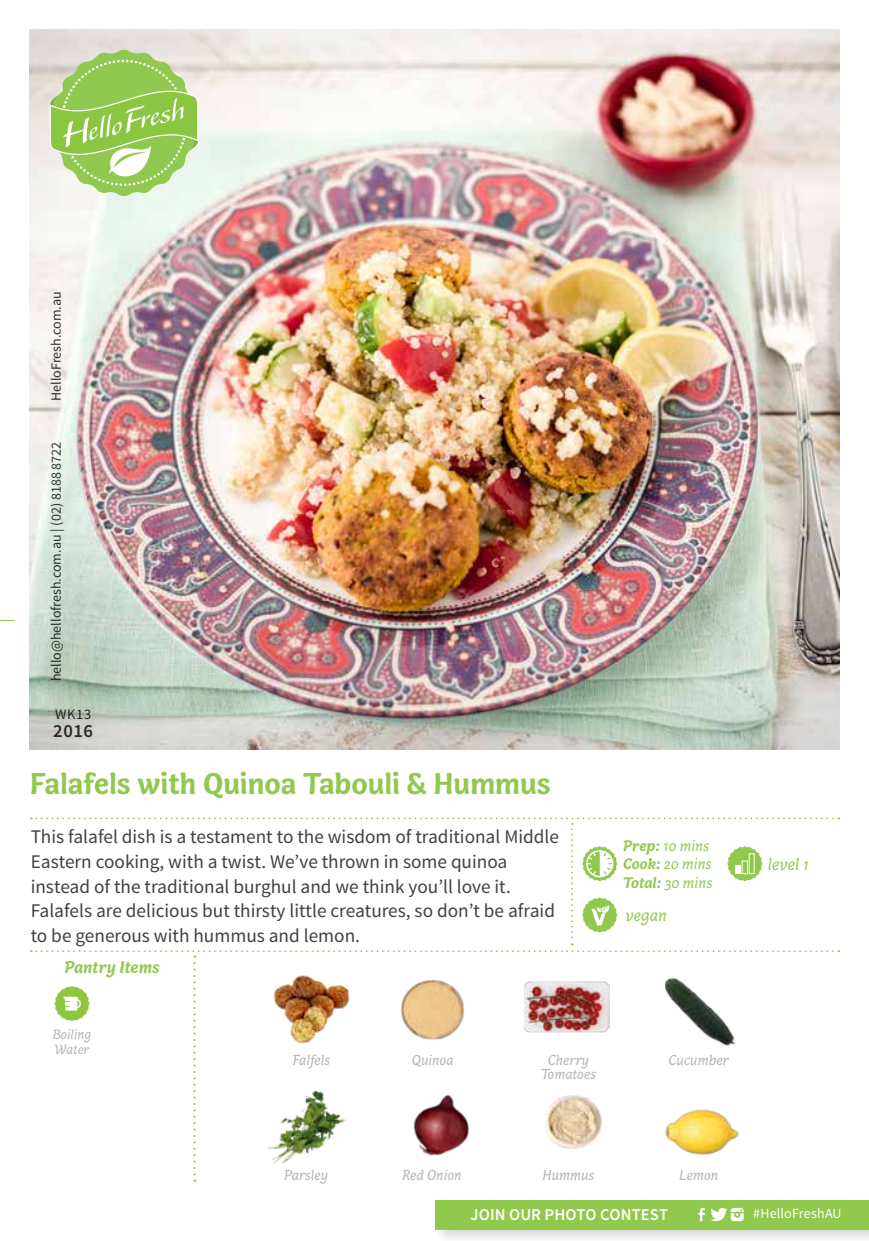
<style>
.page{position:relative;width:869px;height:1241px;background:#fff}
.page>*{position:absolute;margin:0;border:0;box-sizing:border-box;transform-origin:0 0}
.t1{font:700 30.97px "Capucine Basic";letter-spacing:-.005em;color:#91c84e}
.t2{font:19.25px/24.5px "Source Sans Pro";color:#414042}
.t3{font:600 18.55px "Source Sans Pro";color:#000}
.t4{font:italic 700 17.5px "Capucine Basic";color:#91c84e}
.t5{font:italic 17.5px "Capucine Basic";color:#91c84e}
.t6{font:600 16.45px "Source Sans Pro";letter-spacing:.005em;color:#fff}
.t7{font:italic 15.75px/18.9px "Capucine Basic";color:#91c84e}
.t8{font:italic 14.88px/14.5px "Capucine Basic";color:#b1b4b6;text-align:center}
.t9{font:14.53px "Source Sans Pro";color:#000}
.t10{font:14px "Source Sans Pro";color:#000}
.t11{font:14px "Source Sans Pro";letter-spacing:.01em;color:#fff}
.t12{font:italic 14px/14.5px "Capucine Basic";color:#b1b4b6}
.s1{font-weight:700}
</style>
<div class="page">
<img style="left:30px;top:30px;width:808px;height:719px">
<svg style="left:0;top:620px;width:14px;height:1px"></svg>
<svg style="left:50px;top:50px;width:148px;height:146px;background:#afd581"></svg>
<div style="left:432px;top:1197px;width:436px;height:43px;background:#000;opacity:.15"></div>
<div style="left:435px;top:1199px;width:433px;height:29px;background:#91c84e"></div>
<svg style="left:698px;top:1207px;width:6px;height:13px"></svg>
<svg style="left:710px;top:1207px;width:33px;height:13px"></svg>
<svg style="left:31px;top:817px;width:808px;height:364px"></svg>
<p class="t10" style="left:47px;top:401px;width:111px;rotate:-90deg">HelloFresh.com.au</p>
<p class="t10" style="left:47px;top:681px;width:241px;rotate:-90deg">hello@hellofresh.com.au | (02) 8188 8722</p>
<p class="t9" style="left:55px;top:705px;width:38px">WK13</p>
<p class="t3" style="left:53px;top:719px;width:41px">2016</p>
<h1 class="t1" style="left:30px;top:759px;width:522px">Falafels with Quinoa Tabouli &amp; Hummus</h1>
<p class="t2" style="left:31px;top:825px;width:529px">This falafel dish is a testament to the wisdom of traditional Middle Eastern cooking, with a twist. We’ve thrown in some quinoa instead of the traditional burghul and we think you’ll love it.<br>Falafels are delicious but thirsty little creatures, so don’t be afraid to be generous with hummus and lemon.</p>
<p class="t7" style="left:623px;top:836px;width:91px"><span class="s1">Prep:</span> 10 mins<br><span class="s1">Cook:</span> 20 mins<br><span class="s1">Total:</span> 30 mins</p>
<p class="t5" style="left:625px;top:902px;width:43px">vegan</p>
<p class="t4" style="left:64px;top:954px;width:97px">Pantry Items</p>
<p class="t12" style="left:53px;top:1027px;width:40px">Boiling<br>Water</p>
<p class="t8" style="left:292px;top:1053px;width:39px">Falfels</p>
<p class="t8" style="left:411px;top:1053px;width:43px">Quinoa</p>
<p class="t8" style="left:540px;top:1052px;width:57px">Cherry<br>Tomatoes</p>
<p class="t8" style="left:668px;top:1053px;width:62px">Cucumber</p>
<p class="t8" style="left:284px;top:1168px;width:45px">Parsley</p>
<p class="t8" style="left:402px;top:1168px;width:61px">Red Onion</p>
<p class="t8" style="left:542px;top:1168px;width:53px">Hummus</p>
<p class="t8" style="left:679px;top:1168px;width:40px">Lemon</p>
<p class="t5" style="left:767px;top:851px;width:42px">level 1</p>
<p class="t6" style="left:470px;top:1203px;width:199px">JOIN OUR PHOTO CONTEST</p>
<p class="t11" style="left:753px;top:1204px;width:90px">#HelloFreshAU</p>
</div>
